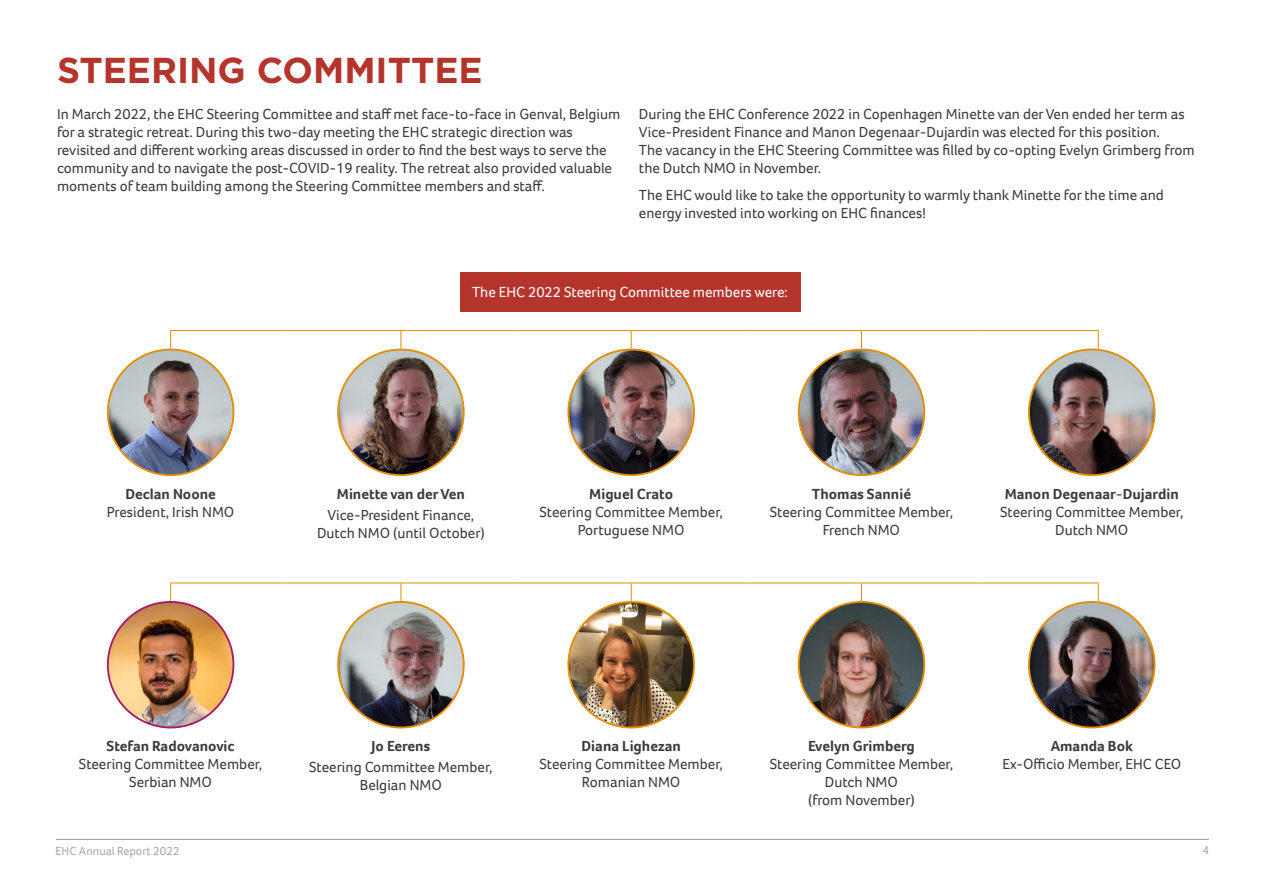
<style>
.page{position:relative;width:1263px;height:893px;background:#fff}
.page>*{position:absolute;margin:0;border:0;box-sizing:border-box;transform-origin:0 0}
.t1{font:700 36px "Gotham";color:#b5342c}
.t2{font:15px/18px "Foco";color:#3c3c3b;text-align:center}
.t3{font:700 15px "Foco";color:#3c3c3b}
.t4{font:15px "Foco";color:#fff}
.t5{font:12px "Foco";color:#a8a8a7}
</style>
<div class="page">
<svg style="left:170px;top:331px;width:1px;height:18px"></svg>
<svg style="left:400px;top:331px;width:1px;height:18px"></svg>
<svg style="left:631px;top:331px;width:1px;height:18px"></svg>
<svg style="left:861px;top:331px;width:1px;height:18px"></svg>
<hr style="left:170px;top:330px;width:116px;height:1px;background:#e28e00">
<hr style="left:286px;top:330px;width:115px;height:1px;background:#e28e00">
<hr style="left:401px;top:330px;width:115px;height:1px;background:#e28e00">
<hr style="left:516px;top:330px;width:115px;height:1px;background:#e28e00">
<hr style="left:631px;top:330px;width:115px;height:1px;background:#e28e00">
<hr style="left:746px;top:330px;width:115px;height:1px;background:#e28e00">
<hr style="left:861px;top:330px;width:115px;height:1px;background:#e28e00">
<hr style="left:976px;top:330px;width:123px;height:1px;background:#e28e00">
<svg style="left:1098px;top:331px;width:1px;height:18px"></svg>
<img style="left:109px;top:349px;width:124px;height:126px">
<img style="left:338px;top:349px;width:126px;height:126px;border-radius:63px">
<img style="left:568px;top:349px;width:126px;height:126px;border-radius:63px">
<img style="left:799px;top:349px;width:125px;height:126px;border-radius:63px">
<img style="left:1029px;top:349px;width:125px;height:126px;border-radius:63px">
<div style="left:459px;top:272px;width:341px;height:39px;background:#b5342c"></div>
<svg style="left:170px;top:584px;width:1px;height:17px"></svg>
<svg style="left:400px;top:584px;width:1px;height:17px"></svg>
<svg style="left:631px;top:584px;width:1px;height:17px"></svg>
<svg style="left:861px;top:584px;width:1px;height:17px"></svg>
<hr style="left:170px;top:583px;width:116px;height:1px;background:#e28e00">
<hr style="left:286px;top:583px;width:115px;height:1px;background:#e28e00">
<hr style="left:401px;top:583px;width:115px;height:1px;background:#e28e00">
<hr style="left:516px;top:583px;width:115px;height:1px;background:#e28e00">
<hr style="left:631px;top:583px;width:115px;height:1px;background:#e28e00">
<hr style="left:746px;top:583px;width:115px;height:1px;background:#e28e00">
<hr style="left:861px;top:583px;width:115px;height:1px;background:#e28e00">
<hr style="left:976px;top:583px;width:123px;height:1px;background:#e28e00">
<svg style="left:1098px;top:583px;width:1px;height:18px"></svg>
<img style="left:108px;top:602px;width:125px;height:125px;border-radius:63px">
<img style="left:338px;top:602px;width:126px;height:125px;border-radius:63px">
<img style="left:568px;top:602px;width:126px;height:125px;border-radius:63px">
<img style="left:799px;top:602px;width:125px;height:125px;border-radius:63px">
<img style="left:1029px;top:602px;width:125px;height:125px;border-radius:63px">
<hr style="left:56px;top:839px;width:1153px;height:1px;background:#9d9d9c">
<h1 class="t1" style="left:57px;top:46px;width:427px">STEERING COMMITTEE</h1>
<p class="t2" style="left:57px;top:104px;width:565px;text-align:left">In March 2022, the EHC Steering Committee and staff met face-to-face in Genval, Belgium for a strategic retreat. During this two-day meeting the EHC strategic direction was revisited and different working areas discussed in order to find the best ways to serve the community and to navigate the post-COVID-19 reality. The retreat also provided valuable moments of team building among the Steering Committee members and staff.</p>
<p class="t2" style="left:639px;top:104px;width:557px;text-align:left">During the EHC Conference 2022 in Copenhagen Minette van der Ven ended her term as Vice-President Finance and Manon Degenaar-Dujardin was elected for this position.<br>The vacancy in the EHC Steering Committee was filled by co-opting Evelyn Grimberg from the Dutch NMO in November.</p>
<p class="t2" style="left:639px;top:185px;width:526px;text-align:left">The EHC would like to take the opportunity to warmly thank Minette for the time and energy invested into working on EHC finances!</p>
<p class="t3" style="left:125px;top:484px;width:92px">Declan Noone</p>
<p class="t2" style="left:107px;top:502px;width:129px">President, Irish NMO</p>
<p class="t4" style="left:472px;top:282px;width:317px">The EHC 2022 Steering Committee members were:</p>
<p class="t3" style="left:337px;top:484px;width:129px">Minette van der Ven</p>
<p class="t2" style="left:317px;top:505px;width:169px">Vice-President Finance,<br>Dutch NMO (until October)</p>
<p class="t3" style="left:589px;top:484px;width:85px">Miguel Crato</p>
<p class="t2" style="left:539px;top:502px;width:185px">Steering Committee Member,<br>Portuguese NMO</p>
<p class="t3" style="left:812px;top:484px;width:101px">Thomas Sannié</p>
<p class="t2" style="left:770px;top:502px;width:185px">Steering Committee Member,<br>French NMO</p>
<p class="t3" style="left:1005px;top:484px;width:176px">Manon Degenaar-Dujardin</p>
<p class="t2" style="left:1000px;top:502px;width:185px">Steering Committee Member,<br>Dutch NMO</p>
<p class="t3" style="left:107px;top:736px;width:130px">Stefan Radovanovic</p>
<p class="t2" style="left:79px;top:755px;width:185px">Steering Committee Member,<br>Serbian NMO</p>
<p class="t3" style="left:372px;top:736px;width:60px">Jo Eerens</p>
<p class="t2" style="left:309px;top:758px;width:185px">Steering Committee Member,<br>Belgian NMO</p>
<p class="t3" style="left:581px;top:736px;width:101px">Diana Lighezan</p>
<p class="t2" style="left:539px;top:755px;width:185px">Steering Committee Member,<br>Romanian NMO</p>
<p class="t3" style="left:808px;top:736px;width:108px">Evelyn Grimberg</p>
<p class="t2" style="left:770px;top:755px;width:185px">Steering Committee Member,<br>Dutch NMO<br>(from November)</p>
<p class="t3" style="left:1051px;top:736px;width:84px">Amanda Bok</p>
<p class="t2" style="left:1002px;top:755px;width:180px">Ex-Officio Member, EHC CEO</p>
<p class="t5" style="left:56px;top:843px;width:126px">EHC Annual Report 2022</p>
<p class="t5" style="left:1202px;top:841px;width:8px">4</p>
</div>
